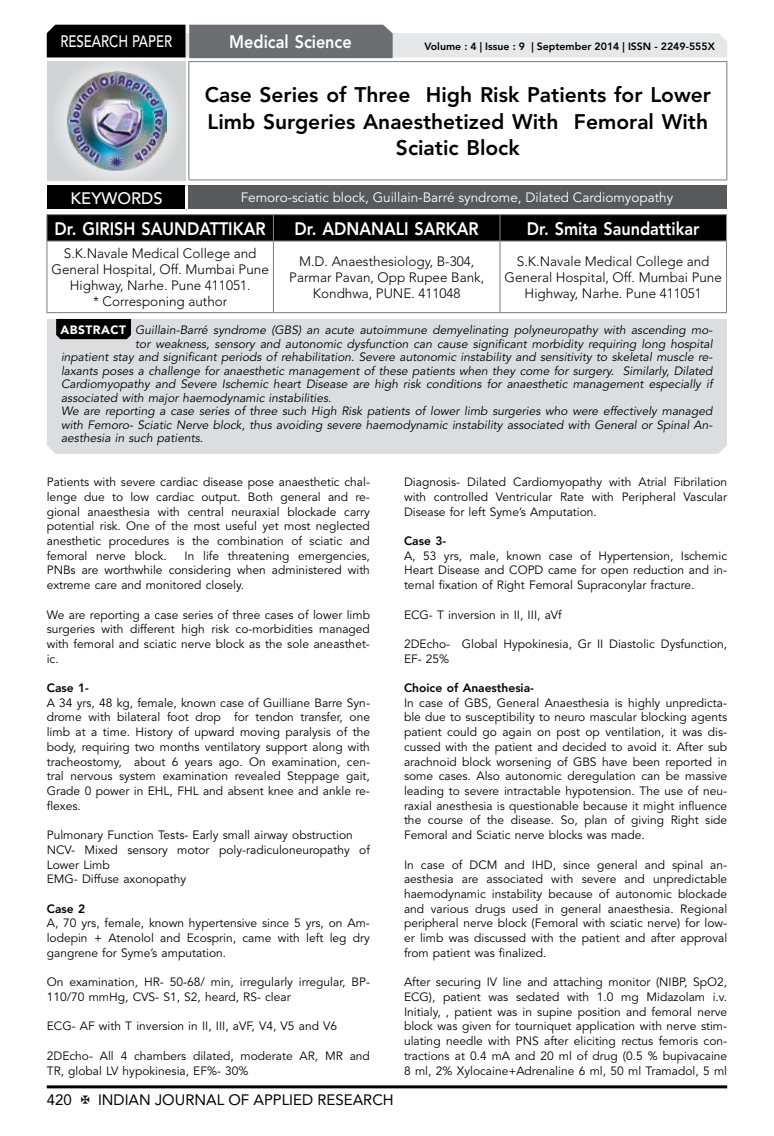
<style>
.page{position:relative;width:774px;height:1136px;background:#fff}
.page>*{position:absolute;margin:0;border:0;box-sizing:border-box;transform-origin:0 0}
.t1{font:800 21px/26.2px "Avenir LT Std";color:#000;text-align:center}
.t2{font:800 18px "Avenir LT Std";color:#fff;scale:.9 1}
.t3{font:500 16.5px "Avenir LT Std";color:#fff;scale:.8 1}
.t4{font:500 16.5px "Avenir LT Std";color:#fff}
.t5{font:15px "Avenir LT Std";color:#000}
.t6{font:300 13.5px/16.2px "Avenir LT Std";color:#000;text-align:center}
.t7{font:13.5px "Avenir LT Std";color:#fff}
.t8{font:12px/14.7px "Avenir LT Std";color:#000;text-align:justify}
.t9{font:italic 12px "Avenir LT Std";color:#000}
.t10{font:800 12px "Avenir LT Std";color:#000}
.t11{font:800 10.5px "Avenir LT Std";color:#000}
.s1{font-weight:900;font-style:normal;color:#fff}
</style>
<div class="page">
<hr style="left:47px;top:1085px;width:680px;height:3px;background:#000">
<div style="left:48px;top:62px;width:137px;height:118px;background:linear-gradient(to right,#d9dadb,#d9dadb)"></div>
<img style="left:68px;top:71px;width:99px;height:100px">
<svg style="left:47px;top:25px;width:680px;height:33px;background:#979899"></svg>
<hr style="left:188px;top:61px;width:539px;height:1px;background:#808285">
<hr style="left:188px;top:62px;width:1px;height:117px;background:#808285">
<hr style="left:726px;top:62px;width:1px;height:117px;background:#808285">
<hr style="left:188px;top:179px;width:539px;height:1px;background:#808285">
<hr style="left:46px;top:214px;width:227px;height:1px;background:#808285">
<hr style="left:273px;top:214px;width:227px;height:1px;background:#808285">
<hr style="left:500px;top:214px;width:227px;height:1px;background:#808285">
<div style="left:46px;top:215px;width:681px;height:25px;background:#000"></div>
<hr style="left:46px;top:240px;width:227px;height:1px;background:#808285">
<hr style="left:46px;top:241px;width:1px;height:71px;background:#808285">
<hr style="left:273px;top:240px;width:227px;height:1px;background:#808285">
<hr style="left:273px;top:241px;width:1px;height:71px;background:#808285">
<hr style="left:500px;top:240px;width:227px;height:1px;background:#808285">
<hr style="left:499px;top:241px;width:1px;height:71px;background:#808285">
<hr style="left:726px;top:241px;width:1px;height:71px;background:#808285">
<hr style="left:46px;top:312px;width:227px;height:1px;background:#808285">
<hr style="left:273px;top:312px;width:227px;height:1px;background:#808285">
<hr style="left:500px;top:312px;width:227px;height:1px;background:#808285">
<div style="left:47px;top:185px;width:139px;height:25px;background:#000"></div>
<div style="left:186px;top:185px;width:541px;height:25px;background:#58595b"></div>
<hr style="left:185px;top:185px;width:3px;height:24px;background:#fff">
<hr style="left:47px;top:209px;width:139px;height:3px;background:#fff">
<hr style="left:186px;top:209px;width:541px;height:3px;background:#fff">
<div style="left:47px;top:319px;width:680px;height:135px;background:#dcddde"></div>
<svg style="left:56px;top:319px;width:75px;height:20px"></svg>
<h3 class="t3" style="left:60px;top:32px;width:139px">RESEARCH PAPER</h3>
<h2 class="t2" style="left:229px;top:31px;width:138px">Medical Science</h2>
<p class="t11" style="left:424px;top:41px;width:292px">Volume : 4 | Issue : 9 | September 2014 | ISSN - 2249-555X</p>
<h1 class="t1" style="left:205px;top:82px;width:508px">Case Series of Three High Risk Patients for Lower<br>Limb Surgeries Anaesthetized With Femoral With<br>Sciatic Block</h1>
<h3 class="t4" style="left:71px;top:189px;width:94px">KEYWORDS</h3>
<p class="t7" style="left:241px;top:189px;width:434px">Femoro-sciatic block, Guillain-Barré syndrome, Dilated Cardiomyopathy</p>
<h2 class="t2" style="left:55px;top:218px;width:236px">Dr. GIRISH SAUNDATTIKAR</h2>
<h2 class="t2" style="left:295px;top:218px;width:206px">Dr. ADNANALI SARKAR</h2>
<h2 class="t2" style="left:527px;top:218px;width:193px">Dr. Smita Saundattikar</h2>
<p class="t6" style="left:52px;top:245px;width:219px">S.K.Navale Medical College and<br>General Hospital, Off. Mumbai Pune<br>Highway, Narhe. Pune 411051.<br>* Corresponing author</p>
<p class="t6" style="left:289px;top:253px;width:196px">M.D. Anaesthesiology, B-304,<br>Parmar Pavan, Opp Rupee Bank,<br>Kondhwa, PUNE. 411048</p>
<p class="t6" style="left:504px;top:253px;width:219px">S.K.Navale Medical College and<br>General Hospital, Off. Mumbai Pune<br>Highway, Narhe. Pune 411051</p>
<p class="t9" style="left:60px;top:323px;width:653px"><span class="s1">ABSTRACT</span> Guillain-Barré syndrome (GBS) an acute autoimmune demyelinating polyneuropathy with ascending mo-</p>
<p class="t9" style="left:135px;top:337px;width:579px">tor weakness, sensory and autonomic dysfunction can cause significant morbidity requiring long hospital</p>
<p class="t9" style="left:61px;top:350px;width:653px">inpatient stay and significant periods of rehabilitation. Severe autonomic instability and sensitivity to skeletal muscle re-</p>
<p class="t9" style="left:61px;top:364px;width:653px">laxants poses a challenge for anaesthetic management of these patients when they come for surgery. Similarly, Dilated</p>
<p class="t9" style="left:61px;top:377px;width:653px">Cardiomyopathy and Severe Ischemic heart Disease are high risk conditions for anaesthetic management especially if</p>
<p class="t9" style="left:61px;top:391px;width:272px">associated with major haemodynamic instabilities.</p>
<p class="t9" style="left:61px;top:404px;width:653px">We are reporting a case series of three such High Risk patients of lower limb surgeries who were effectively managed</p>
<p class="t9" style="left:61px;top:418px;width:653px">with Femoro- Sciatic Nerve block, thus avoiding severe haemodynamic instability associated with General or Spinal An-</p>
<p class="t9" style="left:61px;top:431px;width:144px">aesthesia in such patients.</p>
<p class="t8" style="left:47px;top:475px;width:325px">Patients with severe cardiac disease pose anaesthetic chal&shy;lenge due to low cardiac output. Both general and re&shy;gional anaesthesia with central neuraxial blockade carry potential risk. One of the most useful yet most neglected anesthetic procedures is the combination of sciatic and femoral nerve block.</p>
<p class="t8" style="left:404px;top:475px;width:325px">Diagnosis- Dilated Cardiomyopathy with Atrial Fibrilation with controlled Ventricular Rate with Peripheral Vascular Disease for left Syme’s Amputation.</p>
<p class="t10" style="left:404px;top:533px;width:44px">Case 3-</p>
<p class="t8" style="left:404px;top:548px;width:325px">A, 53 yrs, male, known case of Hypertension, Ischemic Heart Disease and COPD came for open reduction and in&shy;ternal fixation of Right Femoral Supraconylar fracture.</p>
<p class="t8" style="left:404px;top:607px;width:159px">ECG- T inversion in II, III, aVf</p>
<p class="t8" style="left:404px;top:636px;width:325px">2DEcho- Global Hypokinesia, Gr II Diastolic Dysfunction,<br>EF- 25%</p>
<p class="t10" style="left:404px;top:680px;width:131px">Choice of Anaesthesia-</p>
<p class="t8" style="left:404px;top:695px;width:325px">In case of GBS, General Anaesthesia is highly unpredicta&shy;ble due to susceptibility to neuro mascular blocking agents patient could go again on post op ventilation, it was dis&shy;cussed with the patient and decided to avoid it. After sub arachnoid block worsening of GBS have been reported in some cases. Also autonomic deregulation can be massive leading to severe intractable hypotension. The use of neu&shy;raxial anesthesia is questionable because it might influence the course of the disease. So, plan of giving Right side Femoral and Sciatic nerve blocks was made.</p>
<p class="t8" style="left:404px;top:857px;width:325px">In case of DCM and IHD, since general and spinal an&shy;aesthesia are associated with severe and unpredictable haemodynamic instability because of autonomic blockade and various drugs used in general anaesthesia. Regional peripheral nerve block (Femoral with sciatic nerve) for low&shy;er limb was discussed with the patient and after approval from patient was finalized.</p>
<p class="t8" style="left:404px;top:974px;width:325px">After securing IV line and attaching monitor (NIBP, SpO2, ECG), patient was sedated with 1.0 mg Midazolam i.v.<br>Initialy, , patient was in supine position and femoral nerve block was given for tourniquet application with nerve stim&shy;ulating needle with PNS after eliciting rectus femoris con&shy;tractions at 0.4 mA and 20 ml of drug (0.5 % bupivacaine 8 ml, 2% Xylocaine+Adrenaline 6 ml, 50 ml Tramadol, 5 ml</p>
<p class="t8" style="left:47px;top:548px;width:325px;text-indent:138px">In life threatening emergencies, PNBs are worthwhile considering when administered with extreme care and monitored closely.</p>
<p class="t8" style="left:47px;top:607px;width:325px">We are reporting a case series of three cases of lower limb surgeries with different high risk co-morbidities managed with femoral and sciatic nerve block as the sole aneasthet&shy;ic.</p>
<p class="t10" style="left:47px;top:680px;width:44px">Case 1-</p>
<p class="t8" style="left:47px;top:695px;width:325px">A 34 yrs, 48 kg, female, known case of Guilliane Barre Syn&shy;drome with bilateral foot drop for tendon transfer, one limb at a time. History of upward moving paralysis of the body, requiring two months ventilatory support along with tracheostomy, about 6 years ago. On examination, cen&shy;tral nervous system examination revealed Steppage gait, Grade 0 power in EHL, FHL and absent knee and ankle re&shy;flexes.</p>
<p class="t8" style="left:47px;top:827px;width:325px;text-align:left">Pulmonary Function Tests- Early small airway obstruction NCV- Mixed sensory motor poly-radiculoneuropathy of Lower Limb<br>EMG- Diffuse axonopathy</p>
<p class="t10" style="left:47px;top:901px;width:40px">Case 2</p>
<p class="t8" style="left:47px;top:916px;width:325px">A, 70 yrs, female, known hypertensive since 5 yrs, on Am&shy;lodepin + Atenolol and Ecosprin, came with left leg dry gangrene for Syme’s amputation.</p>
<p class="t8" style="left:47px;top:974px;width:325px">On examination, HR- 50-68/ min, irregularly irregular, BP-<br>110/70 mmHg, CVS- S1, S2, heard, RS- clear</p>
<p class="t8" style="left:47px;top:1019px;width:292px">ECG- AF with T inversion in II, III, aVF, V4, V5 and V6</p>
<p class="t8" style="left:47px;top:1048px;width:325px">2DEcho- All 4 chambers dilated, moderate AR, MR and<br>TR, global LV hypokinesia, EF%- 30%</p>
<p class="t5" style="left:47px;top:1090px;width:27px">420</p>
<p class="t5" style="left:98px;top:1090px;width:297px">INDIAN JOURNAL OF APPLIED RESEARCH</p>
</div>
